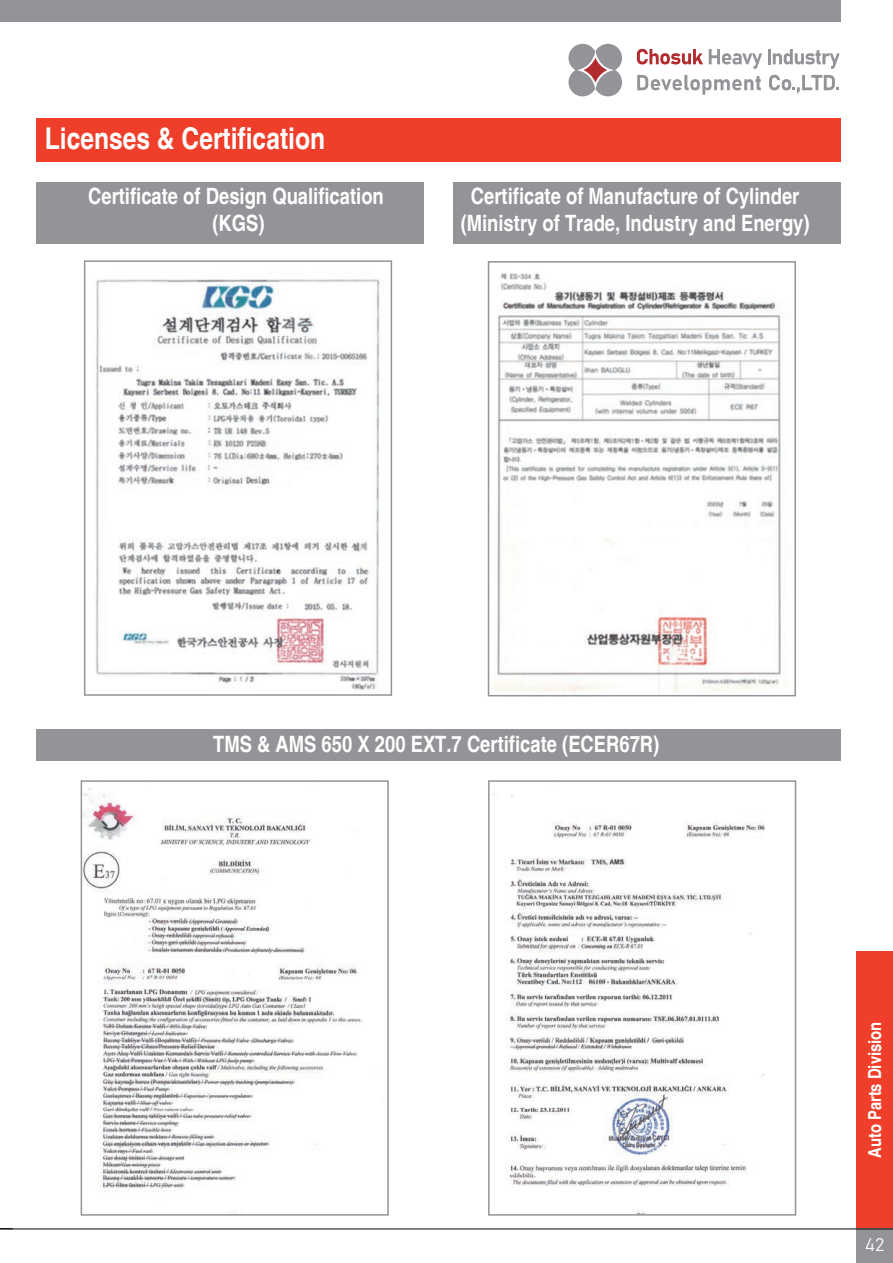
<style>
.page{position:relative;width:893px;height:1263px;background:#fff}
.page>*{position:absolute;margin:0;border:0;box-sizing:border-box;transform-origin:0 0}
.t1{font:700 condensed 30px "Helvetica";color:#fff}
.t2{font:700 condensed 22.5px/27px "Helvetica";color:#fff;text-align:center}
.t3{font:700 condensed 18px "Helvetica";color:#fff}
.t4{font:18px "Bahnschrift";color:#fff}
</style>
<div class="page">
<svg style="left:0;top:1228px;width:13px;height:1px"></svg>
<div style="left:36px;top:729px;width:805px;height:32px;background:#939498"></div>
<div style="left:454px;top:182px;width:387px;height:61px;background:#939498"></div>
<div style="left:856px;top:951px;width:37px;height:277px;background:#ef3e29"></div>
<div style="left:856px;top:1229px;width:37px;height:34px;background:#939498"></div>
<div style="left:0;top:0;width:841px;height:22px;background:#939498"></div>
<div style="left:36px;top:119px;width:805px;height:43px;background:#ef3e29"></div>
<hr style="left:0;top:1229px;width:893px;height:1px;background:#030303">
<svg style="left:637px;top:49px;width:66px;height:15px"></svg>
<hr style="left:717px;top:49px;width:3px;height:15px;background:#939498">
<hr style="left:709px;top:49px;width:3px;height:15px;background:#939498">
<svg style="left:710px;top:53px;width:52px;height:16px"></svg>
<hr style="left:768px;top:49px;width:3px;height:15px;background:#939498">
<svg style="left:773px;top:49px;width:67px;height:20px"></svg>
<svg style="left:637px;top:75px;width:124px;height:20px"></svg>
<svg style="left:769px;top:75px;width:70px;height:19px"></svg>
<svg style="left:568px;top:44px;width:54px;height:52px"></svg>
<div style="left:36px;top:182px;width:388px;height:62px;background:#939498"></div>
<img style="left:95px;top:279px;width:285px;height:412px">
<img style="left:487px;top:261px;width:294px;height:435px">
<img style="left:84px;top:788px;width:279px;height:424px">
<img style="left:492px;top:793px;width:273px;height:419px">
<div style="left:84px;top:260px;width:308px;height:436px;border:2px solid #939498"></div>
<div style="left:488px;top:261px;width:308px;height:435px;border:2px solid #939498"></div>
<div style="left:81px;top:780px;width:308px;height:435px;border:2px solid #939498"></div>
<div style="left:488px;top:780px;width:308px;height:435px;border:2px solid #939498"></div>
<h1 class="t1" style="left:45px;top:120px;width:282px">Licenses &amp; Certification</h1>
<p class="t2" style="left:88px;top:183px;width:297px">Certificate of Design Qualification (KGS)</p>
<p class="t2" style="left:461px;top:183px;width:350px">Certificate of Manufacture of Cylinder (Ministry of Trade, Industry and Energy)</p>
<p class="t2" style="left:213px;top:731px;width:448px">TMS &amp; AMS 650 X 200 EXT.7 Certificate (ECER67R)</p>
<p class="t3" style="left:864px;top:1158px;width:138px;rotate:-90deg">Auto Parts Division</p>
<p class="t4" style="left:865px;top:1231px;width:21px">42</p>
</div>
